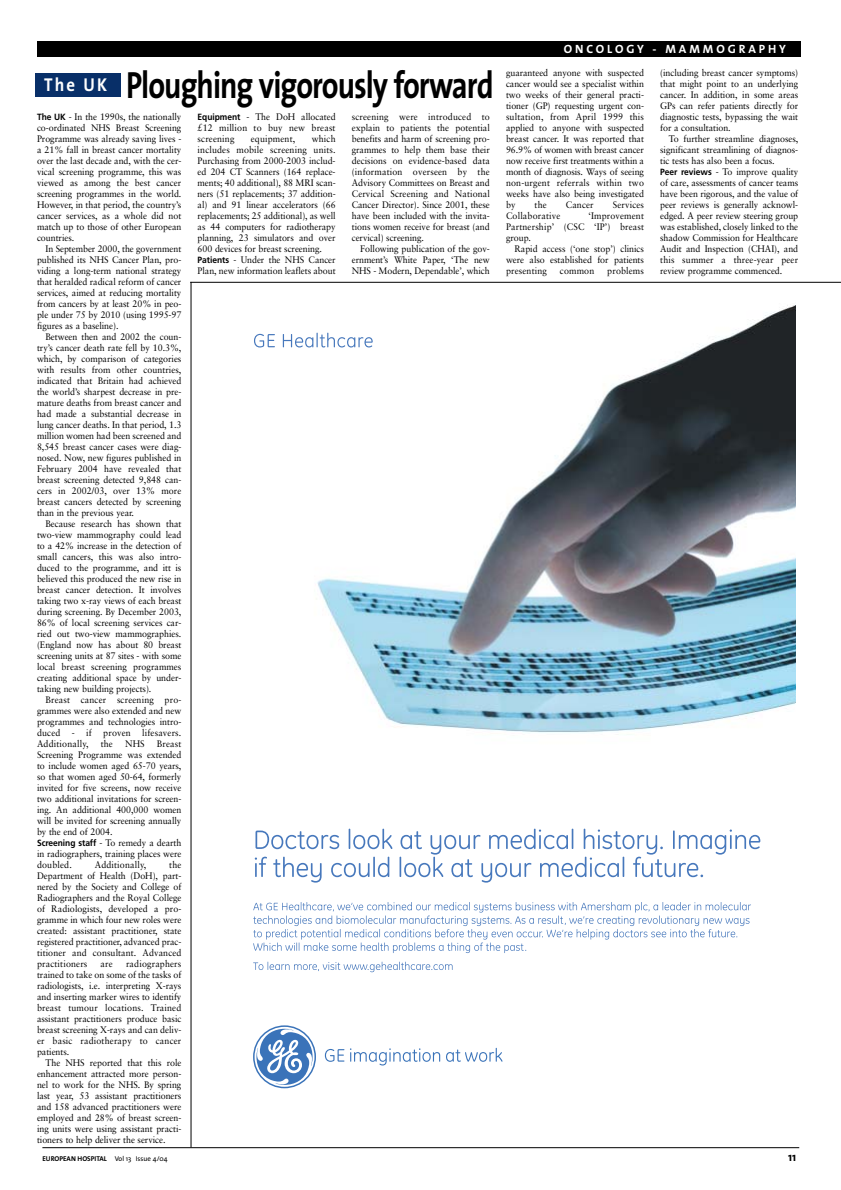
<style>
.page{position:relative;width:841px;height:1190px;background:#fff}
.page>*{position:absolute;margin:0;border:0;box-sizing:border-box;transform-origin:0 0}
.t1{font:700 38px "The Sans";letter-spacing:-.03em;color:#000;scale:.8 1}
.t2{font:700 18.7px "The Sans";color:#fff;scale:.9 1}
.t3{font:700 12px "The Sans";letter-spacing:.245em;color:#fff}
.t4{font:700 12px "The Sans";color:#000}
.t5{font:9.5px/11px "Sabon";letter-spacing:-.005em;color:#000;text-align:justify;scale:.94 1}
.t6{font:9.5px "Sabon";letter-spacing:.015em;color:#000;scale:.94 1}
.t7{font:700 7px "The Sans";color:#000}
.s1{font-family:"Frutiger";font-weight:700;font-size:9px}
.s2{font-weight:400}
</style>
<div class="page">
<svg style="left:256px;top:831px;width:83px;height:18px"></svg>
<svg style="left:349px;top:829px;width:43px;height:20px"></svg>
<svg style="left:255px;top:857px;width:12px;height:20px"></svg>
<svg style="left:273px;top:857px;width:49px;height:26px"></svg>
<svg style="left:331px;top:863px;width:39px;height:14px"></svg>
<hr style="left:373px;top:857px;width:2px;height:20px;background:#4778bc">
<svg style="left:378px;top:857px;width:11px;height:20px"></svg>
<svg style="left:400px;top:829px;width:360px;height:54px"></svg>
<svg style="left:253px;top:902px;width:498px;height:51px"></svg>
<svg style="left:253px;top:962px;width:200px;height:10px"></svg>
<svg style="left:325px;top:1049px;width:19px;height:13px"></svg>
<svg style="left:350px;top:1048px;width:90px;height:18px"></svg>
<svg style="left:446px;top:1048px;width:57px;height:14px"></svg>
<svg style="left:253px;top:1025px;width:63px;height:63px"></svg>
<img style="left:316px;top:305px;width:479px;height:428px">
<svg style="left:254px;top:334px;width:21px;height:14px"></svg>
<svg style="left:283px;top:333px;width:90px;height:15px"></svg>
<div style="left:38px;top:42px;width:763px;height:15px;background:#000"></div>
<hr style="left:42px;top:1147px;width:757px;height:1px;background:#000">
<hr style="left:190px;top:282px;width:651px;height:1px;background:#000">
<hr style="left:191px;top:282px;width:1px;height:865px;background:#000">
<div style="left:35px;top:74px;width:85px;height:23px;background:#082f68"></div>
<p class="t3" style="left:564px;top:44px;width:224px">ONCOLOGY - MAMMOGRAPHY</p>
<p class="t5" style="left:506px;top:68px;width:148px">guaranteed anyone with suspected cancer would see a specialist within two weeks of their general practi&shy;tioner (GP) requesting urgent con&shy;sultation, from April 1999 this applied to anyone with suspected breast cancer. It was reported that 96.9% of women with breast cancer now receive first treatments within a month of diagnosis. Ways of seeing non-urgent referrals within two weeks have also being investigated by</p>
<p class="t5" style="left:660px;top:68px;width:148px">(including breast cancer symptoms) that might point to an underlying cancer. In addition, in some areas GPs can refer patients directly for diagnostic tests, bypassing the wait for a consultation.</p>
<p class="t5" style="left:660px;top:134px;width:148px;text-align:left;text-indent:9px">To further streamline diagnoses, significant streamlining of diagnos&shy;tic tests has also been a focus.<br><span class="s1">Peer reviews</span> - To improve quality of care, assessments of cancer teams have been rigorous, and the value of peer reviews is generally acknowl&shy;edged. A peer review steering group was established, closely linked to the shadow Commission for Healthcare Audit and Inspection (CHAI), and this summer a three-year peer review programme commenced.</p>
<h1 class="t1" style="left:126px;top:70px;width:461px">Ploughing vigorously forward</h1>
<p class="t5" style="left:198px;top:112px;width:148px"><span class="s1">Equipment</span> - The DoH allocated £12 million to buy new breast screening</p>
<h2 class="t2" style="left:44px;top:77px;width:72px">The UK</h2>
<p class="t5" style="left:37px;top:112px;width:155px"><span class="s1">The UK</span> - In the 1990s, the nationally co-ordinated NHS Breast Screening Programme was already saving lives - a 21% fall in breast cancer mortality over the last decade and, with the cer&shy;vical screening programme, this was viewed as among the best cancer screening programmes in the world.<br>However, in that period, the country’s cancer services, as a whole did not match up to those of other European countries.</p>
<p class="t5" style="left:37px;top:244px;width:155px;text-indent:9px">In September 2000, the government published its NHS Cancer Plan, pro&shy;viding a long-term national strategy that heralded radical reform of cancer services, aimed at reducing mortality from cancers by at least 20% in peo&shy;ple under 75 by 2010 (using 1995-97 figures as a baseline).</p>
<p class="t5" style="left:37px;top:332px;width:155px;text-indent:9px">Between then and 2002 the coun&shy;try’s cancer death rate fell by 10.3%, which, by comparison of categories with results from other countries, indicated that Britain had achieved the world’s sharpest decrease in pre&shy;mature deaths from breast cancer and had made a substantial decrease in lung cancer deaths. In that period, 1.3 million women had been screened and 8,545 breast cancer cases were diag&shy;nosed. Now, new figures published in February 2004 have revealed that breast screening detected 9,848 can&shy;cers in 2002/03, over 13% more breast cancers detected by screening than in the previous year.</p>
<p class="t5" style="left:37px;top:519px;width:155px;text-indent:9px">Because research has shown that two-view mammography could lead to a 42% increase in the detection of small cancers, this was also intro&shy;duced to the programme, and itt is believed this produced the new rise in breast cancer detection. It involves taking two x-ray views of each breast during screening. By December 2003, 86% of local screening services car&shy;ried out two-view mammographies. (England now has about 80 breast screening units at 87 sites - with some local breast screening programmes creating additional space by under&shy;taking new building projects).</p>
<p class="t5" style="left:37px;top:695px;width:155px;text-indent:9px">Breast cancer screening pro&shy;grammes were also extended and new programmes and technologies intro&shy;duced - if proven lifesavers.<br>Additionally,</p>
<p class="t5" style="left:352px;top:112px;width:148px">screening were introduced to explain to patients the potential benefits and harm of screening pro&shy;grammes to help them base their decisions on evidence-based data (information overseen by the Advisory Committees on Breast and Cervical Screening and National Cancer Director). Since 2001, these have been included with the invita&shy;tions women receive for breast (and cervical) screening.</p>
<p class="t5" style="left:352px;top:244px;width:148px;text-indent:9px">Following publication of the gov&shy;ernment’s White Paper, ‘The new NHS - Modern, Dependable’, which</p>
<p class="t5" style="left:198px;top:134px;width:148px;text-align:left;text-indent:114px">which includes mobile screening units.<br>Purchasing from 2000-2003 includ&shy;ed 204 CT Scanners (164 replace&shy;ments; 40 additional), 88 MRI scan&shy;ners (51 replacements; 37 addition&shy;al) and 91 linear accelerators (66 replacements; 25 additional), as well as 44 computers for radiotherapy planning, 23 simulators and over<br>600 devices for breast screening.<br><span class="s1">Patients</span> - Under the NHS Cancer<br>Plan, new information leaflets about</p>
<p class="t6" style="left:251px;top:135px;width:49px">equipment,</p>
<p class="t5" style="left:535px;top:200px;width:14px">the</p>
<p class="t5" style="left:566px;top:200px;width:31px">Cancer</p>
<p class="t6" style="left:613px;top:201px;width:35px">Services</p>
<p class="t6" style="left:506px;top:212px;width:59px">Collaborative</p>
<p class="t5" style="left:506px;top:211px;width:148px;text-indent:82px">‘Improvement Partnership’ (CSC ‘IP’) breast group.</p>
<p class="t5" style="left:506px;top:244px;width:148px;text-indent:9px">Rapid access (‘one stop’) clinics were also established for patients presenting</p>
<p class="t5" style="left:560px;top:266px;width:38px">common</p>
<p class="t6" style="left:607px;top:267px;width:41px">problems</p>
<p class="t5" style="left:101px;top:739px;width:14px">the</p>
<p class="t5" style="left:125px;top:739px;width:22px">NHS</p>
<p class="t5" style="left:37px;top:739px;width:155px;text-align:left;text-indent:120px">Breast<br>Screening Programme was extended to include women aged 65-70 years, so that women aged 50-64, formerly invited for five screens, now receive two additional invitations for screen&shy;ing. An additional 400,000 women will be invited for screening annually by the end of 2004.<br><span class="s1">Screening staff</span> - To remedy a dearth in radiographers, training places were doubled.</p>
<p class="t5" style="left:37px;top:860px;width:155px;text-indent:132px">the Department of Health (DoH), part&shy;nered by the Society and College of Radiographers and the Royal College of Radiologists, developed a pro&shy;gramme in which four new roles were created: assistant practitioner, state registered practitioner, advanced prac&shy;titioner and consultant. Advanced practitioners</p>
<p class="t6" style="left:95px;top:861px;width:56px">Additionally,</p>
<p class="t5" style="left:37px;top:959px;width:155px;text-indent:89px">radiographers trained to take on some of the tasks of radiologists, i.e. interpreting X-rays and inserting marker wires to identify breast tumour locations. Trained assistant practitioners produce basic breast screening X-rays and can deliv&shy;er basic radiotherapy to cancer patients.</p>
<p class="t5" style="left:37px;top:1058px;width:155px;text-indent:9px">The NHS reported that this role enhancement attracted more person&shy;nel to work for the NHS. By spring last year, 53 assistant practitioners and 158 advanced practitioners were employed and 28% of breast screen&shy;ing units were using assistant practi&shy;tioners to help deliver the service.</p>
<p class="t7" style="left:42px;top:1156px;width:127px">EUROPEAN HOSPITAL <span class="s2">Vol 13 Issue 4/04</span></p>
<p class="t4" style="left:788px;top:1152px;width:10px">11</p>
<p class="t5" style="left:101px;top:959px;width:14px">are</p>
</div>
